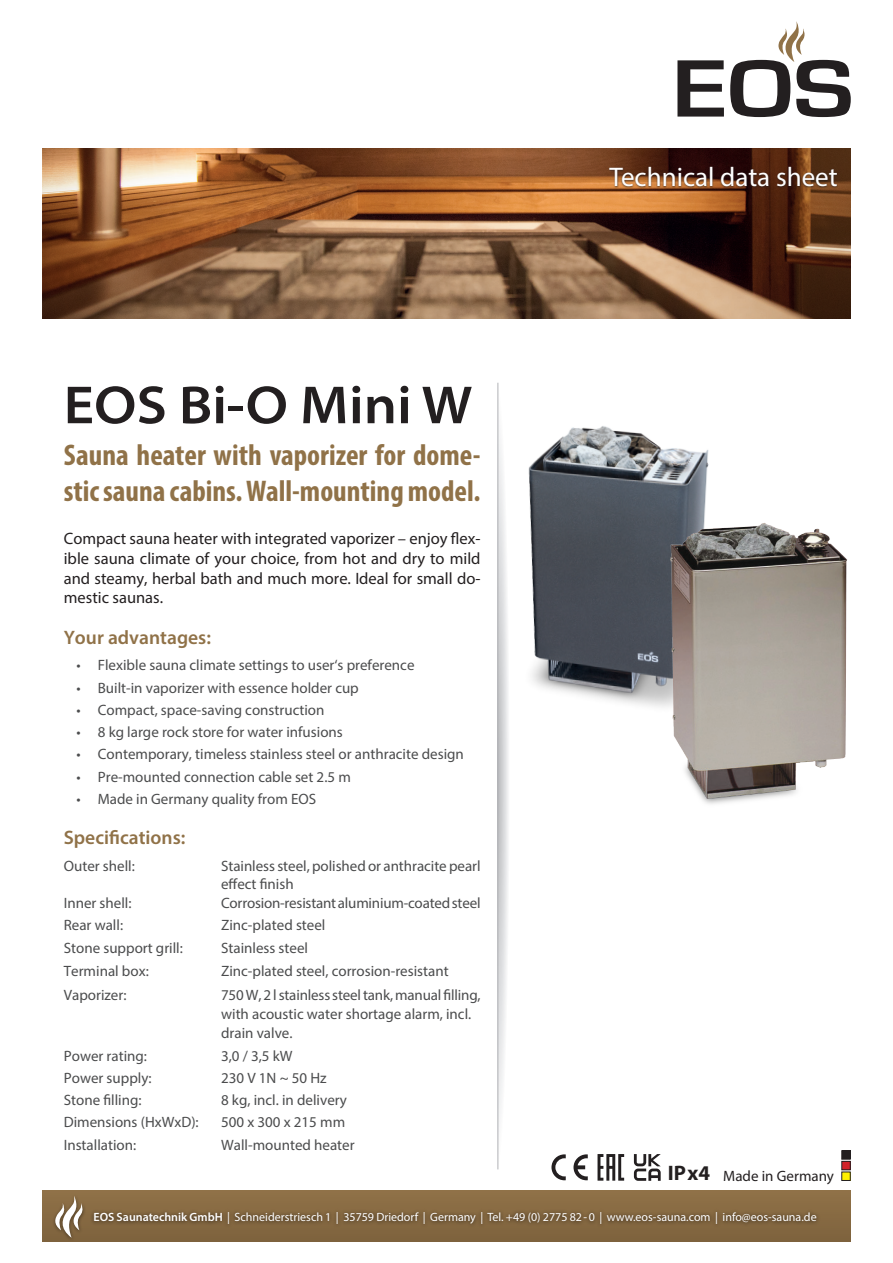
<style>
.page{position:relative;width:893px;height:1263px;background:#fff}
.page>*{position:absolute;margin:0;border:0;box-sizing:border-box;transform-origin:0 0}
.t1{font:600 semi-expanded 54px "Myriad Pro";color:#231f20}
.t2{font:700 condensed 30px/36px "Myriad Pro";color:#907248}
.t3{font:27px "Myriad Pro";color:#fff}
.t4{font:700 21px "Myriad Pro";color:#231f20}
.Fließtest{font:600 19.5px "Myriad Pro";color:#907248}
.Fließtest-2{font:16.5px/19.8px "Myriad Pro";color:#231f20;text-align:justify}
.t5{font:15px/18px "Myriad Pro";color:#4b4c4d}
.t6{font:15px "Myriad Pro";color:#231f20}
.t7{font:12px "Myriad Pro";color:#fff}
.s1{font-weight:600}
</style>
<div class="page">
<div style="left:43px;top:1191px;width:807px;height:51px;background:#8a6d44"></div>
<svg style="left:677px;top:60px;width:47px;height:57px"></svg>
<svg style="left:730px;top:21px;width:121px;height:96px"></svg>
<img style="left:43px;top:149px;width:807px;height:170px">
<div style="left:90px;top:1208px;width:731px;height:20px;background:#231f20;opacity:.75"></div>
<div style="left:52px;top:1194px;width:34px;height:48px;background:#7e633d"></div>
<svg style="left:53px;top:1195px;width:31px;height:43px"></svg>
<svg style="left:498px;top:727px;width:10px;height:442px"></svg>
<hr style="left:497px;top:383px;width:1px;height:786px;background:#b2b3b7">
<img style="left:497px;top:382px;width:212px;height:345px">
<img style="left:641px;top:503px;width:206px;height:301px">
<svg style="left:551px;top:1154px;width:15px;height:26px"></svg>
<svg style="left:573px;top:1154px;width:15px;height:26px"></svg>
<svg style="left:597px;top:1154px;width:27px;height:27px"></svg>
<svg style="left:634px;top:1154px;width:27px;height:27px"></svg>
<div style="left:842px;top:1151px;width:8px;height:8px;background:#231f20"></div>
<div style="left:842px;top:1150px;width:8px;height:9px;border:1px solid #231f20"></div>
<div style="left:842px;top:1161px;width:8px;height:9px;background:#d1232a"></div>
<div style="left:842px;top:1161px;width:8px;height:9px;border:1px solid #231f20"></div>
<div style="left:842px;top:1172px;width:8px;height:8px;background:#fff101"></div>
<div style="left:842px;top:1172px;width:8px;height:9px;border:1px solid #231f20"></div>
<div style="left:608px;top:166px;width:231px;height:23px;background:#231f20;opacity:.75"></div>
<p class="t1" style="left:64px;top:375px;width:410px">EOS Bi-O Mini W</p>
<p class="t2" style="left:64px;top:436px;width:418px">Sauna heater with vaporizer for dome&shy;stic sauna cabins. Wall-mounting model.</p>
<p class="Fließtest-2" style="left:64px;top:528px;width:418px">Compact sauna heater with integrated vaporizer – enjoy flex&shy;ible sauna climate of your choice, from hot and dry to mild and steamy, herbal bath and much more. Ideal for small do&shy;mestic saunas.</p>
<p class="Fließtest" style="left:64px;top:625px;width:149px">Your advantages:</p>
<p class="t5" style="left:77px;top:656px;width:339px">• Flexible sauna climate settings to user‘s preference</p>
<p class="t5" style="left:77px;top:678px;width:284px">• Built-in vaporizer with essence holder cup</p>
<p class="t5" style="left:77px;top:700px;width:249px">• Compact, space-saving construction</p>
<p class="t5" style="left:77px;top:723px;width:268px">• 8 kg large rock store for water infusions</p>
<p class="t5" style="left:77px;top:745px;width:389px">• Contemporary, timeless stainless steel or anthracite design</p>
<p class="t5" style="left:77px;top:767px;width:276px">• Pre-mounted connection cable set 2.5 m</p>
<p class="t5" style="left:77px;top:789px;width:241px">• Made in Germany quality from EOS</p>
<p class="Fließtest" style="left:64px;top:825px;width:123px">Specifications:</p>
<p class="t5" style="left:64px;top:856px;width:73px">Outer shell:</p>
<p class="t5" style="left:221px;top:856px;width:261px">Stainless steel, polished or anthracite pearl effect finish</p>
<p class="t5" style="left:64px;top:894px;width:69px">Inner shell:</p>
<p class="t5" style="left:221px;top:894px;width:261px">Corrosion-resistant aluminium-coated steel</p>
<p class="t5" style="left:64px;top:916px;width:61px">Rear wall:</p>
<p class="t5" style="left:221px;top:916px;width:106px">Zinc-plated steel</p>
<p class="t5" style="left:64px;top:938px;width:121px">Stone support grill:</p>
<p class="t5" style="left:221px;top:938px;width:89px">Stainless steel</p>
<p class="t5" style="left:64px;top:962px;width:86px">Terminal box:</p>
<p class="t5" style="left:221px;top:962px;width:229px">Zinc-plated steel, corrosion-resistant</p>
<p class="t5" style="left:64px;top:985px;width:64px">Vaporizer:</p>
<p class="t5" style="left:221px;top:985px;width:261px">750 W, 2 l stainless steel tank, manual filling,</p>
<p class="t5" style="left:221px;top:1005px;width:252px">with acoustic water shortage alarm, incl.</p>
<p class="t5" style="left:221px;top:1024px;width:73px">drain valve.</p>
<p class="t5" style="left:64px;top:1046px;width:85px">Power rating:</p>
<p class="t5" style="left:221px;top:1046px;width:73px">3,0 / 3,5 kW</p>
<p class="t5" style="left:64px;top:1068px;width:89px">Power supply:</p>
<p class="t5" style="left:221px;top:1068px;width:107px">230 V 1N ~ 50 Hz</p>
<p class="t5" style="left:64px;top:1091px;width:79px">Stone filling:</p>
<p class="t5" style="left:221px;top:1091px;width:127px">8 kg, incl. in delivery</p>
<p class="t5" style="left:64px;top:1113px;width:136px">Dimensions (HxWxD):</p>
<p class="t5" style="left:221px;top:1113px;width:126px">500 x 300 x 215 mm</p>
<p class="t5" style="left:64px;top:1135px;width:74px">Installation:</p>
<p class="t5" style="left:221px;top:1135px;width:135px">Wall-mounted heater</p>
<p class="t3" style="left:610px;top:160px;width:230px">Technical data sheet</p>
<p class="t4" style="left:668px;top:1159px;width:44px">IP x4</p>
<p class="t6" style="left:723px;top:1166px;width:112px">Made in Germany</p>
<p class="t7" style="left:94px;top:1210px;width:725px"><span class="s1">EOS Saunatechnik GmbH</span> | Schneiderstriesch 1 | 35759 Driedorf | Germany | Tel. +49 (0) 2775 82 - 0 | www.eos-sauna.com | info@eos-sauna.de</p>
</div>
